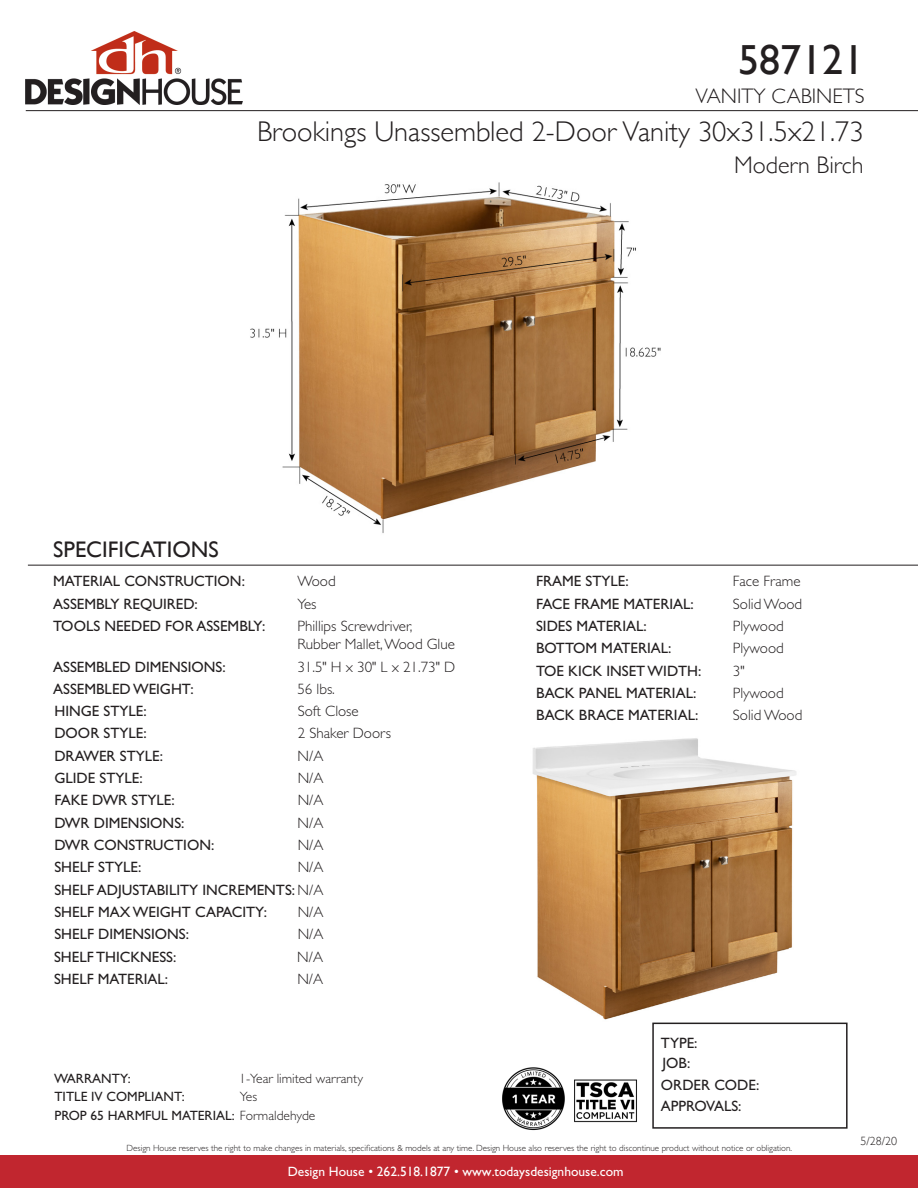
<style>
.page{position:relative;width:918px;height:1188px;background:#fff}
.page>*{position:absolute;margin:0;border:0;box-sizing:border-box;transform-origin:0 0}
.t1{font:42px "Gill Sans";color:#231f20}
.t2{font:300 28.5px "Gill Sans";color:#231f20}
.t3{font:300 24px "Gill Sans";color:#231f20}
.t4{font:22.5px "Gill Sans";color:#231f20}
.t5{font:300 21px "Gill Sans";color:#231f20}
.t6{font:15px "Gill Sans Std";color:#231f20}
.t7{font:300 15px/18px "Gill Sans Std";color:#231f20}
.t8{font:13.5px "Gill Sans Std";color:#231f20}
.t9{font:13.5px "Gill Sans Std";color:#fff}
.t10{font:300 13.5px "Gill Sans Std";color:#231f20}
.t11{font:300 12px "Gill Sans";color:#231f20}
.t12{font:300 9px "Gill Sans Std";color:#231f20}
.s1{font-weight:300}
.s2{font-family:"Gill Sans"}
</style>
<div class="page">
<img style="left:532px;top:738px;width:288px;height:285px">
<div style="left:0;top:1156px;width:918px;height:32px;background:#c1262f"></div>
<img style="left:26px;top:32px;width:217px;height:73px">
<div style="left:652px;top:1023px;width:196px;height:106px;border:2px solid #231f20"></div>
<hr style="left:28px;top:565px;width:890px;height:1px;background:#231f20">
<img style="left:574px;top:1079px;width:63px;height:44px">
<img style="left:502px;top:1067px;width:63px;height:64px">
<hr style="left:26px;top:110px;width:892px;height:1px;background:#231f20">
<img style="left:250px;top:182px;width:411px;height:351px">
<p class="t1" style="left:738px;top:35px;width:127px">587121</p>
<p class="t5" style="left:696px;top:79px;width:170px">VANITY CABINETS</p>
<p class="t2" style="left:257px;top:110px;width:608px">Brookings Unassembled 2-Door Vanity 30x31.5x21.73</p>
<p class="t3" style="left:734px;top:147px;width:131px">Modern Birch</p>
<p class="t4" style="left:53px;top:536px;width:167px">SPECIFICATIONS</p>
<p class="t6" style="left:53px;top:572px;width:193px">MATERIAL CONSTRUCTION:</p>
<p class="t6" style="left:53px;top:595px;width:146px">ASSEMBLY REQUIRED:</p>
<p class="t6" style="left:53px;top:617px;width:214px">TOOLS NEEDED FOR ASSEMBLY:</p>
<p class="t6" style="left:53px;top:658px;width:174px">ASSEMBLED DIMENSIONS:</p>
<p class="t6" style="left:53px;top:680px;width:142px">ASSEMBLED WEIGHT:</p>
<p class="t6" style="left:54px;top:702px;width:94px">HINGE STYLE:</p>
<p class="t6" style="left:54px;top:725px;width:94px">DOOR STYLE:</p>
<p class="t6" style="left:54px;top:747px;width:110px">DRAWER STYLE:</p>
<p class="t6" style="left:54px;top:769px;width:90px">GLIDE STYLE:</p>
<p class="t7" style="left:297px;top:572px;width:40px">Wood</p>
<p class="t7" style="left:297px;top:595px;width:21px">Yes</p>
<p class="t7" style="left:297px;top:617px;width:159px">Phillips Screwdriver,<br>Rubber Mallet, Wood Glue</p>
<p class="t7" style="left:297px;top:658px;width:159px">31.5" H x 30" L x 21.73" D</p>
<p class="t7" style="left:297px;top:680px;width:39px">56 lbs.</p>
<p class="t7" style="left:298px;top:702px;width:63px">Soft Close</p>
<p class="t7" style="left:298px;top:725px;width:95px">2 Shaker Doors</p>
<p class="t7" style="left:298px;top:747px;width:27px">N/A</p>
<p class="t7" style="left:298px;top:769px;width:27px">N/A</p>
<p class="t6" style="left:54px;top:792px;width:122px">FAKE DWR STYLE:</p>
<p class="t7" style="left:298px;top:791px;width:27px">N/A</p>
<p class="t6" style="left:54px;top:814px;width:132px">DWR DIMENSIONS:</p>
<p class="t7" style="left:298px;top:814px;width:27px">N/A</p>
<p class="t6" style="left:54px;top:836px;width:161px">DWR CONSTRUCTION:</p>
<p class="t7" style="left:298px;top:836px;width:27px">N/A</p>
<p class="t6" style="left:54px;top:859px;width:88px">SHELF STYLE:</p>
<p class="t7" style="left:298px;top:858px;width:27px">N/A</p>
<p class="t6" style="left:54px;top:881px;width:271px">SHELF ADJUSTABILITY INCREMENTS: <span class="s1">N/A</span></p>
<p class="t6" style="left:54px;top:903px;width:214px">SHELF MAX WEIGHT CAPACITY:</p>
<p class="t7" style="left:298px;top:903px;width:27px">N/A</p>
<p class="t6" style="left:54px;top:926px;width:136px">SHELF DIMENSIONS:</p>
<p class="t7" style="left:298px;top:925px;width:27px">N/A</p>
<p class="t6" style="left:54px;top:948px;width:124px">SHELF THICKNESS:</p>
<p class="t6" style="left:54px;top:970px;width:116px">SHELF MATERIAL:</p>
<p class="t7" style="left:297px;top:948px;width:27px">N/A</p>
<p class="t7" style="left:297px;top:970px;width:27px">N/A</p>
<p class="t8" style="left:54px;top:1071px;width:78px">WARRANTY:</p>
<p class="t10" style="left:239px;top:1071px;width:125px">1-Year limited warranty</p>
<p class="t8" style="left:54px;top:1088px;width:132px">TITLE IV COMPLIANT:</p>
<p class="t10" style="left:240px;top:1089px;width:19px">Yes</p>
<p class="t8" style="left:54px;top:1107px;width:262px">PROP 65 HARMFUL MATERIAL: <span class="s1">Formaldehyde</span></p>
<p class="t6" style="left:536px;top:573px;width:94px">FRAME STYLE:</p>
<p class="t7" style="left:733px;top:572px;width:69px">Face Frame</p>
<p class="t6" style="left:536px;top:595px;width:159px">FACE FRAME MATERIAL:</p>
<p class="t6" style="left:536px;top:617px;width:112px">SIDES MATERIAL:</p>
<p class="t7" style="left:733px;top:595px;width:71px">Solid Wood</p>
<p class="t7" style="left:733px;top:617px;width:52px">Plywood</p>
<p class="t6" style="left:536px;top:640px;width:137px">BOTTOM MATERIAL:</p>
<p class="t7" style="left:733px;top:639px;width:52px">Plywood</p>
<p class="t6" style="left:536px;top:662px;width:167px">TOE KICK INSET WIDTH:</p>
<p class="t7" style="left:733px;top:662px;width:13px">3"</p>
<p class="t6" style="left:536px;top:684px;width:162px">BACK PANEL MATERIAL:</p>
<p class="t6" style="left:536px;top:707px;width:164px">BACK BRACE MATERIAL:</p>
<p class="t7" style="left:733px;top:684px;width:52px">Plywood</p>
<p class="t7" style="left:733px;top:706px;width:71px">Solid Wood</p>
<p class="t6" style="left:661px;top:1035px;width:38px">TYPE:</p>
<p class="t6" style="left:662px;top:1054px;width:29px">JOB:</p>
<p class="t6" style="left:661px;top:1077px;width:100px">ORDER CODE:</p>
<p class="t6" style="left:661px;top:1098px;width:82px">APPROVALS:</p>
<p class="t12" style="left:127px;top:1143px;width:667px">Design House reserves the right to make changes in materials, specifications &amp; models at any time. Design House also reserves the right to discontinue product without notice or obligation.</p>
<p class="t9" style="left:288px;top:1164px;width:337px">Design House • <span class="s2">262.518.1877</span> • www.todaysdesignhouse.com</p>
<p class="t11" style="left:861px;top:1132px;width:38px">5/28/20</p>
</div>
